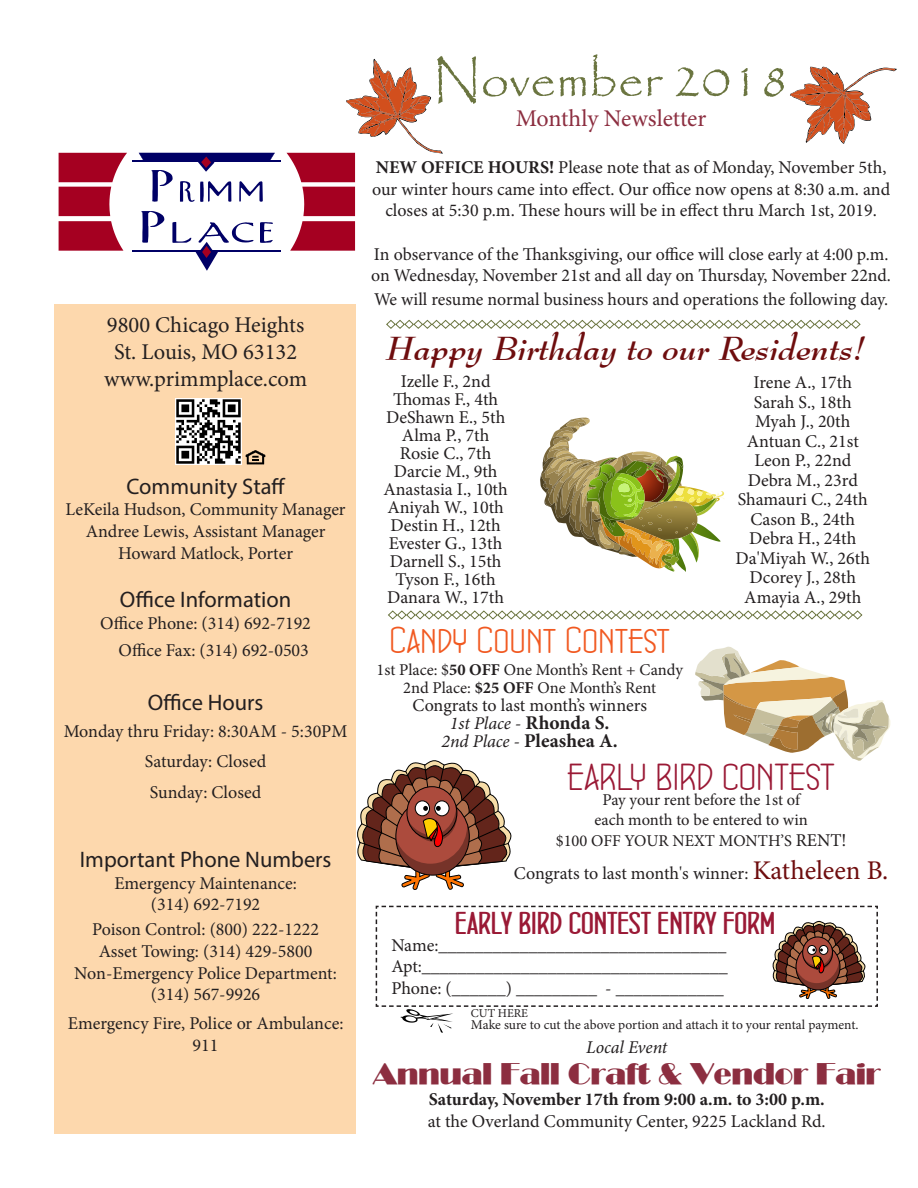
<style>
.page{position:relative;width:918px;height:1188px;background:#fff}
.page>*{position:absolute;margin:0;border:0;box-sizing:border-box;transform-origin:0 0}
.t1{font:51px "Papyrus";color:#6b7540}
.t2{font:37.5px "Concurso Moderne BTN Lt";color:#f15921}
.t3{font:37.5px "Concurso Moderne BTN Lt";color:#9a1935}
.t4{font:italic 700 33px "Bernhard Modern BT";color:#6e0d0e}
.t5{font:31.5px "Concurso Italian BTN Bold";color:#9a1935;scale:1.22 1}
.t6{font:28.5px "Invite SF";color:#8c2e40}
.t7{font:24px "Minion Pro";letter-spacing:-.005em;color:#8c2e40}
.t8{font:22.5px "Myriad Pro";color:#231f20}
.t9{font:22.5px "Minion Pro";color:#231f20}
.t10{font:700 19.5px "Minion Pro";color:#231f20}
.t11{font:18px/21.6px "Minion Pro";color:#231f20;text-align:center}
.t12{font:700 18px "Minion Pro";letter-spacing:-.005em;color:#231f20}
.t13{font:italic 18px "Minion Pro";letter-spacing:-.005em;color:#231f20}
.t14{font:16.5px "Minion Pro";letter-spacing:-.005em;color:#231f20}
.t15{font:13.5px "Minion Pro";letter-spacing:-.005em;color:#231f20}
.t16{font:12px "Minion Pro";color:#231f20}
.s1{font-weight:700}
.s2{font-weight:700;font-style:normal;font-size:19.5px}
.s3{font-weight:400;font-style:italic;font-size:18px}
.s4{font-size:18px}
.s5{font-size:27px;color:#6e0d0e}
</style>
<div class="page">
<div style="left:54px;top:304px;width:302px;height:830px;background:#fdd8ad"></div>
<svg style="left:790px;top:66px;width:107px;height:78px"></svg>
<svg style="left:246px;top:450px;width:19px;height:14px"></svg>
<img style="left:176px;top:398px;width:66px;height:66px">
<svg style="left:59px;top:59px;width:384px;height:212px"></svg>
<svg style="left:388px;top:610px;width:475px;height:10px"></svg>
<svg style="left:357px;top:760px;width:155px;height:130px"></svg>
<svg style="left:376px;top:906px;width:502px;height:127px"></svg>
<svg style="left:695px;top:647px;width:195px;height:114px"></svg>
<svg style="left:540px;top:418px;width:185px;height:154px"></svg>
<svg style="left:386px;top:319px;width:475px;height:10px"></svg>
<p class="t9" style="left:107px;top:310px;width:199px">9800 Chicago Heights</p>
<p class="t9" style="left:114px;top:337px;width:185px">St. Louis, MO 63132</p>
<p class="t9" style="left:104px;top:364px;width:205px">www.primmplace.com</p>
<p class="t8" style="left:126px;top:472px;width:161px">Community Staff</p>
<p class="t11" style="left:66px;top:499px;width:282px">LeKeila Hudson, Community Manager</p>
<p class="t11" style="left:86px;top:521px;width:241px">Andree Lewis, Assistant Manager</p>
<p class="t11" style="left:118px;top:542px;width:176px">Howard Matlock, Porter</p>
<p class="t8" style="left:120px;top:586px;width:173px">Office Information</p>
<p class="t11" style="left:100px;top:612px;width:212px">Office Phone: (314) 692-7192</p>
<p class="t11" style="left:119px;top:639px;width:192px">Office Fax: (314) 692-0503</p>
<p class="t8" style="left:148px;top:688px;width:117px">Office Hours</p>
<p class="t11" style="left:64px;top:720px;width:285px">Monday thru Friday: 8:30AM - 5:30PM</p>
<p class="t11" style="left:145px;top:751px;width:123px">Saturday: Closed</p>
<p class="t11" style="left:150px;top:782px;width:113px">Sunday: Closed</p>
<p class="t8" style="left:80px;top:846px;width:253px">Important Phone Numbers</p>
<p class="t11" style="left:114px;top:872px;width:184px">Emergency Maintenance:</p>
<p class="t11" style="left:151px;top:894px;width:111px">(314) 692-7192</p>
<p class="t11" style="left:92px;top:919px;width:228px">Poison Control: (800) 222-1222</p>
<p class="t11" style="left:99px;top:941px;width:215px">Asset Towing: (314) 429-5800</p>
<p class="t11" style="left:74px;top:962px;width:264px">Non-Emergency Police Department: (314) 567-9926</p>
<p class="t11" style="left:68px;top:1013px;width:277px">Emergency Fire, Police or Ambulance:<br>911</p>
<p class="t1" style="left:433px;top:49px;width:358px">November 2018</p>
<p class="t7" style="left:516px;top:102px;width:192px">Monthly Newsletter</p>
<p class="t11" style="left:376px;top:157px;width:512px"><span class="s1">NEW OFFICE HOURS!</span> Please note that as of Monday, November 5th,</p>
<p class="t11" style="left:372px;top:178px;width:520px">our winter hours came into effect. Our office now opens at 8:30 a.m. and closes at 5:30 p.m. These hours will be in effect thru March 1st, 2019.</p>
<p class="t11" style="left:371px;top:243px;width:521px;text-align:left">In observance of the Thanksgiving, our office will close early at 4:00 p.m. on Wednesday, November 21st and all day on Thursday, November 22nd.</p>
<p class="t11" style="left:374px;top:288px;width:516px">We will resume normal business hours and operations the following day.</p>
<p class="t4" style="left:387px;top:327px;width:481px">Happy Birthday to our Residents!</p>
<p class="t11" style="left:401px;top:370px;width:91px">Izelle F., 2nd</p>
<p class="t11" style="left:393px;top:388px;width:107px">Thomas F., 4th</p>
<p class="t11" style="left:386px;top:406px;width:121px">DeShawn E., 5th</p>
<p class="t11" style="left:402px;top:424px;width:89px">Alma P., 7th</p>
<p class="t11" style="left:400px;top:442px;width:93px">Rosie C., 7th</p>
<p class="t11" style="left:394px;top:460px;width:105px">Darcie M., 9th</p>
<p class="t11" style="left:383px;top:478px;width:126px">Anastasia I., 10th</p>
<p class="t11" style="left:387px;top:496px;width:118px">Aniyah W., 10th</p>
<p class="t11" style="left:390px;top:514px;width:112px">Destin H., 12th</p>
<p class="t11" style="left:389px;top:532px;width:115px">Evester G., 13th</p>
<p class="t11" style="left:390px;top:550px;width:113px">Darnell S., 15th</p>
<p class="t11" style="left:396px;top:568px;width:102px">Tyson F., 16th</p>
<p class="t11" style="left:387px;top:586px;width:118px">Danara W., 17th</p>
<p class="t2" style="left:389px;top:620px;width:282px">Candy Count Contest</p>
<p class="t14" style="left:376px;top:659px;width:308px">1st Place: $<span class="s1">50 OFF</span> One Month’s Rent + Candy</p>
<p class="t14" style="left:403px;top:677px;width:255px">2nd Place: <span class="s1">$25 OFF</span> One Month’s Rent</p>
<p class="t11" style="left:412px;top:695px;width:236px">Congrats to last month’s winners</p>
<p class="t13" style="left:450px;top:711px;width:161px">1st Place - <span class="s2">Rhonda S.</span></p>
<p class="t10" style="left:442px;top:727px;width:178px"><span class="s3">2nd Place -</span> Pleashea A.</p>
<p class="t11" style="left:753px;top:372px;width:100px">Irene A., 17th</p>
<p class="t11" style="left:754px;top:392px;width:99px">Sarah S., 18th</p>
<p class="t11" style="left:755px;top:411px;width:97px">Myah J., 20th</p>
<p class="t11" style="left:747px;top:431px;width:114px">Antuan C., 21st</p>
<p class="t11" style="left:754px;top:450px;width:98px">Leon P., 22nd</p>
<p class="t11" style="left:748px;top:470px;width:112px">Debra M., 23rd</p>
<p class="t11" style="left:738px;top:489px;width:131px">Shamauri C., 24th</p>
<p class="t11" style="left:750px;top:509px;width:106px">Cason B., 24th</p>
<p class="t11" style="left:749px;top:528px;width:109px">Debra H., 24th</p>
<p class="t11" style="left:736px;top:548px;width:136px">Da'Miyah W., 26th</p>
<p class="t11" style="left:750px;top:567px;width:108px">Dcorey J., 28th</p>
<p class="t11" style="left:744px;top:587px;width:119px">Amayia A., 29th</p>
<p class="t3" style="left:568px;top:756px;width:269px">EARLY BIRD CONTEST</p>
<p class="t14" style="left:602px;top:789px;width:199px">Pay your rent before the 1st of</p>
<p class="t14" style="left:595px;top:808px;width:215px">each month to be entered to win</p>
<p class="t14" style="left:556px;top:830px;width:292px">$100 OFF YOUR NEXT MONTH’S <span class="s4">RENT!</span></p>
<p class="t11" style="left:514px;top:862px;width:376px">Congrats to last month's winner: <span class="s5">Katheleen B.</span></p>
<p class="t5" style="left:455px;top:908px;width:264px">EARLY BIRD CONTEST ENTRY FORM</p>
<p class="t11" style="left:391px;top:934px;width:337px">Name:________________________________</p>
<p class="t11" style="left:391px;top:956px;width:338px">Apt:__________________________________</p>
<p class="t11" style="left:391px;top:977px;width:334px">Phone: (______) _________ - ____________</p>
<p class="t16" style="left:471px;top:1005px;width:59px">CUT HERE</p>
<p class="t15" style="left:471px;top:1016px;width:389px">Make sure to cut the above portion and attach it to your rental payment.</p>
<p class="t13" style="left:586px;top:1035px;width:83px">Local Event</p>
<p class="t6" style="left:373px;top:1056px;width:509px">Annual Fall Craft &amp; Vendor Fair</p>
<p class="t12" style="left:429px;top:1087px;width:398px">Saturday, November 17th from 9:00 a.m. to 3:00 p.m.</p>
<p class="t11" style="left:428px;top:1111px;width:399px">at the Overland Community Center, 9225 Lackland Rd.</p>
</div>
